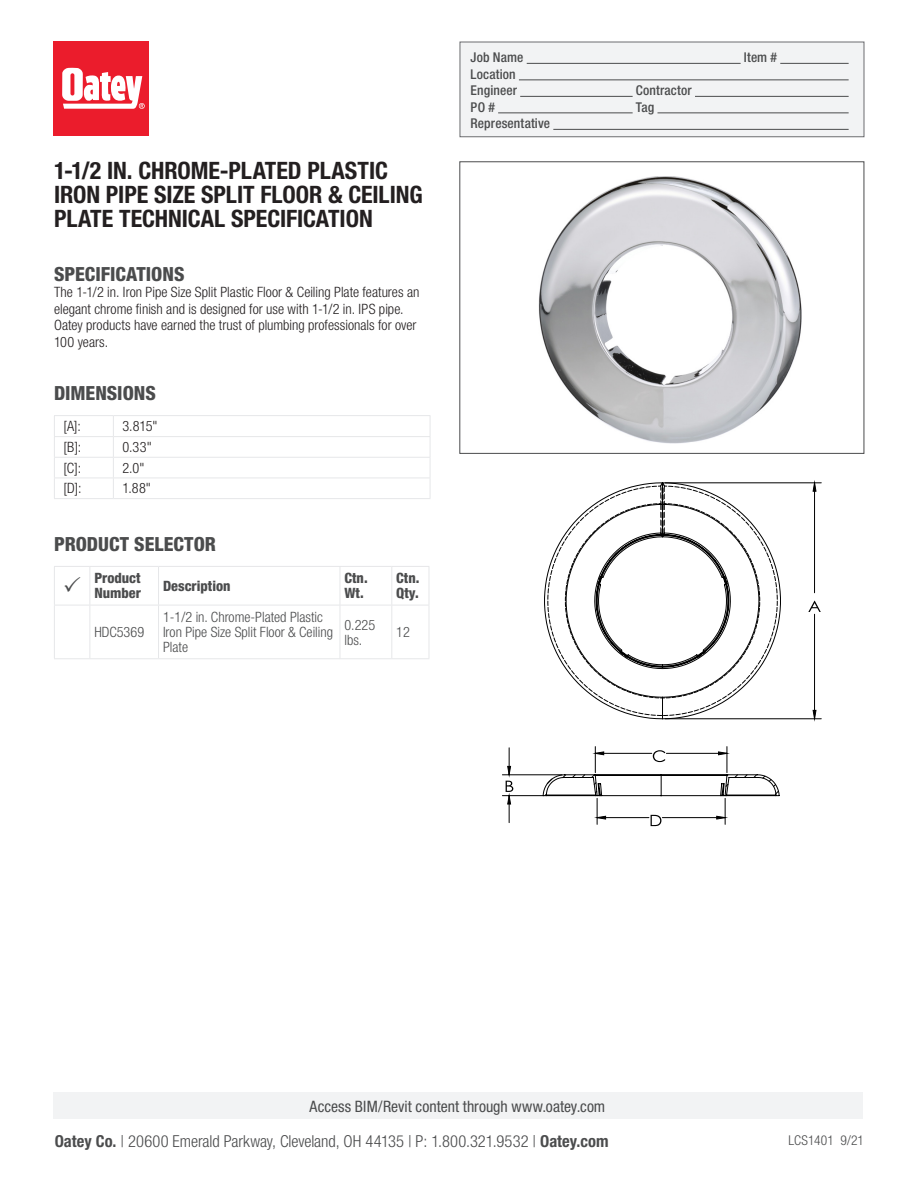
<style>
.page{position:relative;width:918px;height:1188px;background:#fff}
.page>*{position:absolute;margin:0;border:0;box-sizing:border-box;transform-origin:0 0}
.t1{font:700 condensed 24px/24px "Helvetica Neue LT Std";letter-spacing:-.005em;color:#231f20}
.Subheads{font:800 condensed 19.5px "Helvetica Neue LT Std";color:#4b4c4d}
.t2{font:300 condensed 16.5px "Helvetica Neue LT Std";color:#4b4c4d}
.t3{font:condensed 15.75px "Helvetica Neue LT Std";color:#4b4c4d}
.Copy{font:300 condensed 14.25px/16.5px "Helvetica Neue LT Std";color:#231f20}
.Table_Grid{font:300 condensed 14.25px/15px "Helvetica Neue LT Std";color:#4b4c4d}
.Table_Grid-2{font:800 condensed 14.25px/15px "Helvetica Neue LT Std";color:#4b4c4d}
.t4{font:500 condensed 13.5px "Helvetica Neue LT Std";letter-spacing:.01em;color:#4b4c4d}
.t5{font:300 condensed 13.5px "Helvetica Neue LT Std";letter-spacing:.005em;color:#4b4c4d}
.s1{font-weight:700}
</style>
<div class="page">
<div style="left:460px;top:42px;width:404px;height:95px;background:#f2f3f4;border:1px solid #6c6d70"></div>
<hr style="left:527px;top:63px;width:214px;height:1px;background:#4b4c4d">
<hr style="left:780px;top:63px;width:69px;height:1px;background:#4b4c4d">
<hr style="left:519px;top:80px;width:330px;height:1px;background:#4b4c4d">
<hr style="left:520px;top:96px;width:113px;height:1px;background:#4b4c4d">
<hr style="left:695px;top:96px;width:154px;height:1px;background:#4b4c4d">
<hr style="left:498px;top:113px;width:135px;height:1px;background:#4b4c4d">
<hr style="left:657px;top:113px;width:192px;height:1px;background:#4b4c4d">
<hr style="left:553px;top:129px;width:296px;height:1px;background:#4b4c4d">
<hr style="left:54px;top:415px;width:59px;height:1px;background:#e6e7e9">
<hr style="left:113px;top:415px;width:317px;height:1px;background:#e6e7e9">
<svg style="left:54px;top:416px;width:377px;height:83px"></svg>
<hr style="left:54px;top:498px;width:59px;height:1px;background:#e6e7e9">
<hr style="left:113px;top:498px;width:317px;height:1px;background:#e6e7e9">
<hr style="left:429px;top:567px;width:1px;height:38px;background:#e6e7e9">
<hr style="left:429px;top:605px;width:1px;height:53px;background:#e6e7e9">
<div style="left:53px;top:1092px;width:810px;height:27px;background:#f2f3f4"></div>
<div style="left:53px;top:42px;width:96px;height:94px;background:#eb1c2c"></div>
<svg style="left:62px;top:68px;width:83px;height:41px"></svg>
<img style="left:538px;top:176px;width:264px;height:268px">
<hr style="left:502px;top:775px;width:60px;height:1px;background:#000">
<hr style="left:502px;top:795px;width:42px;height:1px;background:#000">
<hr style="left:665px;top:719px;width:156px;height:1px;background:#000">
<hr style="left:665px;top:483px;width:156px;height:1px;background:#000">
<svg style="left:808px;top:483px;width:13px;height:236px"></svg>
<svg style="left:544px;top:482px;width:237px;height:237px"></svg>
<svg style="left:547px;top:486px;width:231px;height:230px"></svg>
<svg style="left:565px;top:483px;width:195px;height:215px"></svg>
<svg style="left:506px;top:747px;width:274px;height:79px"></svg>
<svg style="left:54px;top:566px;width:375px;height:93px"></svg>
<p class="t1" style="left:54px;top:158px;width:370px">1-1/2 IN. CHROME-PLATED PLASTIC<br>IRON PIPE SIZE SPLIT FLOOR &amp; CEILING<br>PLATE TECHNICAL SPECIFICATION</p>
<p class="Subheads" style="left:54px;top:262px;width:132px">SPECIFICATIONS</p>
<p class="Copy" style="left:54px;top:284px;width:367px">The 1-1/2 in. Iron Pipe Size Split Plastic Floor &amp; Ceiling Plate features an elegant chrome finish and is designed for use with 1-1/2 in. IPS pipe.<br>Oatey products have earned the trust of plumbing professionals for over 100 years.</p>
<p class="Subheads" style="left:54px;top:381px;width:103px">DIMENSIONS</p>
<p class="Copy" style="left:63px;top:418px;width:19px">[A]:</p>
<p class="Copy" style="left:122px;top:418px;width:37px">3.815"</p>
<p class="Copy" style="left:63px;top:439px;width:19px">[B]:</p>
<p class="Copy" style="left:122px;top:439px;width:31px">0.33"</p>
<p class="Copy" style="left:63px;top:459px;width:19px">[C]:</p>
<p class="Copy" style="left:122px;top:459px;width:24px">2.0"</p>
<p class="Copy" style="left:63px;top:480px;width:20px">[D]:</p>
<p class="Copy" style="left:122px;top:480px;width:30px">1.88"</p>
<p class="Subheads" style="left:54px;top:532px;width:164px">PRODUCT SELECTOR</p>
<p class="Table_Grid-2" style="left:94px;top:571px;width:48px">Product<br>Number</p>
<p class="Table_Grid-2" style="left:163px;top:578px;width:69px">Description</p>
<p class="Table_Grid-2" style="left:344px;top:571px;width:25px">Ctn.<br>Wt.</p>
<p class="Table_Grid-2" style="left:396px;top:571px;width:25px">Ctn.<br>Qty.</p>
<p class="Table_Grid" style="left:94px;top:624px;width:51px">HDC5369</p>
<p class="Table_Grid" style="left:163px;top:609px;width:172px">1-1/2 in. Chrome-Plated Plastic<br>Iron Pipe Size Split Floor &amp; Ceiling<br>Plate</p>
<p class="Table_Grid" style="left:344px;top:617px;width:32px">0.225 lbs.</p>
<p class="Table_Grid" style="left:396px;top:624px;width:15px">12</p>
<p class="t4" style="left:471px;top:49px;width:54px">Job Name</p>
<p class="t4" style="left:744px;top:49px;width:35px">Item #</p>
<p class="t4" style="left:471px;top:66px;width:47px">Location</p>
<p class="t4" style="left:471px;top:82px;width:48px">Engineer</p>
<p class="t4" style="left:636px;top:82px;width:57px">Contractor</p>
<p class="t4" style="left:471px;top:99px;width:26px">PO #</p>
<p class="t4" style="left:636px;top:99px;width:20px">Tag</p>
<p class="t4" style="left:471px;top:115px;width:81px">Representative</p>
<p class="t3" style="left:310px;top:1097px;width:297px">Access BIM/Revit content through www.oatey.com</p>
<p class="t2" style="left:55px;top:1131px;width:555px"><span class="s1">Oatey Co.</span> | 20600 Emerald Parkway, Cleveland, OH 44135 | P: 1.800.321.9532 | <span class="s1">Oatey.com</span></p>
<p class="t5" style="left:788px;top:1132px;width:77px">LCS1401 9/21</p>
</div>
